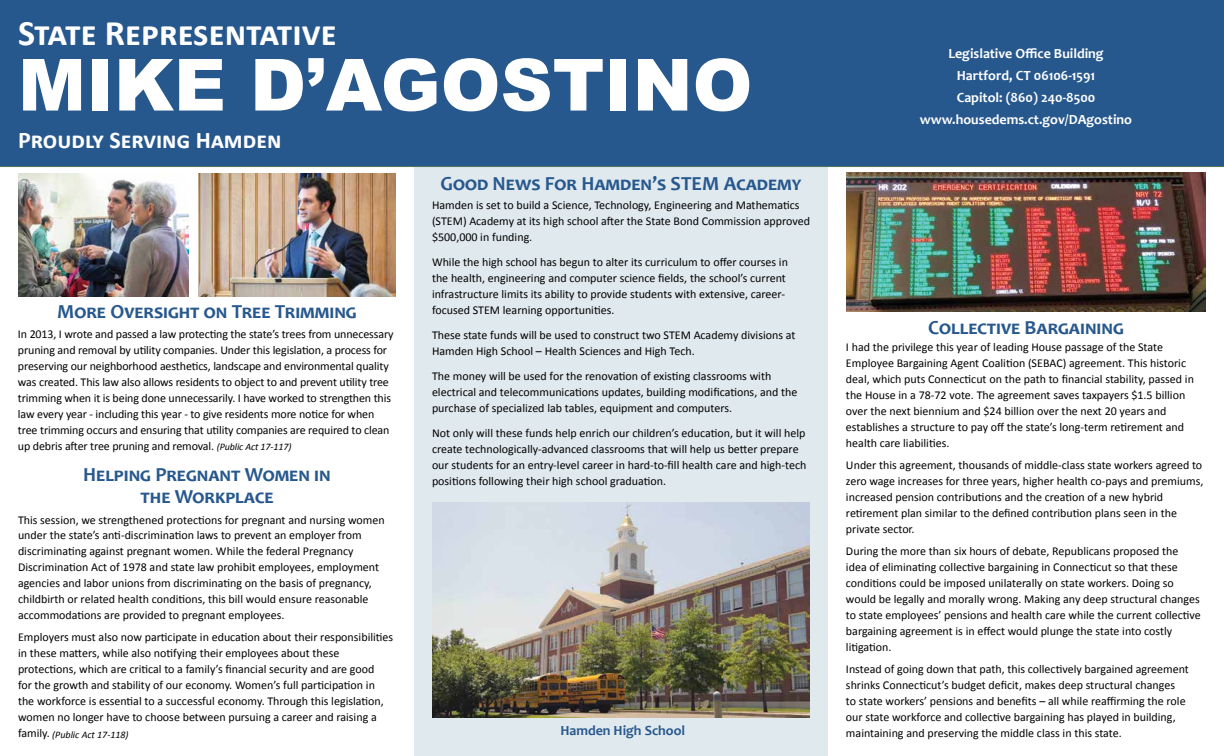
<style>
.page{position:relative;width:1224px;height:756px;background:#fff}
.page>*{position:absolute;margin:0;border:0;box-sizing:border-box;transform-origin:0 0}
.t1{font:900 72px "Arial";color:#fff}
.t2{font:700 36px "Calibri";color:#fff}
.t3{font:700 24px "Calibri";color:#fff}
.t4{font:700 20px "Candara";color:#27588d}
.t5{font:700 20px/22px "Candara";letter-spacing:.035em;color:#27588d;text-align:center}
.t6{font:700 20px "Candara";letter-spacing:.04em;color:#27588d}
.t7{font:700 14px/22px "Candara";color:#fff;text-align:center}
.t8{font:700 14px "Candara";color:#27588d}
.t9{font:12px/16px "Calibri";color:#000}
.t10{font:italic 10px "Calibri";color:#000}
.s1{font-style:italic;font-size:10px}
.s2{font-style:normal;font-size:12px}
</style>
<div class="page">
<div style="left:415px;top:9px;width:413px;height:747px;background:#e0e9ee"></div>
<div style="left:0;top:0;width:1224px;height:167px;background:#27588d"></div>
<img style="left:18px;top:173px;width:171px;height:124px">
<img style="left:198px;top:173px;width:198px;height:124px">
<img style="left:846px;top:173px;width:360px;height:139px">
<img style="left:432px;top:502px;width:378px;height:216px">
<h2 class="t2" style="left:18px;top:10px;width:320px">State Representative</h2>
<h1 class="t1" style="left:18px;top:33px;width:736px">MIKE D’AGOSTINO</h1>
<h3 class="t3" style="left:18px;top:125px;width:265px">Proudly Serving Hamden</h3>
<h3 class="t4" style="left:57px;top:299px;width:301px">More Oversight on Tree Trimming</h3>
<p class="t9" style="left:18px;top:326px;width:377px">In 2013, I wrote and passed a law protecting the state’s trees from unnecessary pruning and removal by utility companies. Under this legislation, a process for preserving our neighborhood aesthetics, landscape and environmental quality was created. This law also allows residents to object to and prevent utility tree trimming when it is being done unnecessarily. I have worked to strengthen this law every year - including this year - to give residents more notice for when tree trimming occurs and ensuring that utility companies are required to clean up debris after tree pruning and removal. <span class="s1">(Public Act 17-117)</span></p>
<h3 class="t5" style="left:83px;top:464px;width:249px">Helping Pregnant Women in the Workplace</h3>
<p class="t9" style="left:18px;top:512px;width:368px">This session, we strengthened protections for pregnant and nursing women under the state’s anti-discrimination laws to prevent an employer from discriminating against pregnant women. While the federal Pregnancy Discrimination Act of 1978 and state law prohibit employees, employment agencies and labor unions from discriminating on the basis of pregnancy, childbirth or related health conditions, this bill would ensure reasonable accommodations are provided to pregnant employees.</p>
<p class="t9" style="left:18px;top:630px;width:377px">Employers must also now participate in education about their responsibilities in these matters, while also notifying their employees about these protections, which are critical to a family’s financial security and are good<br>for the growth and stability of our economy. Women’s full participation in the workforce is essential to a successful economy. Through this legislation, women no longer have to choose between pursuing a career and raising a</p>
<p class="t10" style="left:18px;top:727px;width:112px"><span class="s2">family.</span> (Public Act 17-118)</p>
<h3 class="t4" style="left:441px;top:171px;width:362px">Good News For Hamden’s STEM Academy</h3>
<p class="t9" style="left:432px;top:197px;width:379px">Hamden is set to build a Science, Technology, Engineering and Mathematics (STEM) Academy at its high school after the State Bond Commission approved $500,000 in funding.</p>
<p class="t9" style="left:432px;top:254px;width:357px">While the high school has begun to alter its curriculum to offer courses in the health, engineering and computer science fields, the school’s current infrastructure limits its ability to provide students with extensive, career&shy;focused STEM learning opportunities.</p>
<p class="t9" style="left:432px;top:327px;width:365px">These state funds will be used to construct two STEM Academy divisions at<br>Hamden High School – Health Sciences and High Tech.</p>
<p class="t9" style="left:432px;top:368px;width:367px">The money will be used for the renovation of existing classrooms with electrical and telecommunications updates, building modifications, and the purchase of specialized lab tables, equipment and computers.</p>
<p class="t9" style="left:432px;top:425px;width:376px">Not only will these funds help enrich our children’s education, but it will help create technologically-advanced classrooms that will help us better prepare our students for an entry-level career in hard-to-fill health care and high-tech positions following their high school graduation.</p>
<p class="t8" style="left:560px;top:722px;width:126px">Hamden High School</p>
<p class="t7" style="left:920px;top:42px;width:214px">Legislative Office Building<br>Hartford, CT 06106-1591<br>Capitol: (860) 240-8500 www.housedems.ct.gov/DAgostino</p>
<h3 class="t6" style="left:928px;top:315px;width:197px">Collective Bargaining</h3>
<p class="t9" style="left:846px;top:339px;width:349px">I had the privilege this year of leading House passage of the State Employee Bargaining Agent Coalition (SEBAC) agreement. This historic deal, which puts Connecticut on the path to financial stability, passed in the House in a 78-72 vote. The agreement saves taxpayers $1.5 billion over the next biennium and $24 billion over the next 20 years and establishes a structure to pay off the state’s long-term retirement and health care liabilities.</p>
<p class="t9" style="left:846px;top:457px;width:359px">Under this agreement, thousands of middle-class state workers agreed to zero wage increases for three years, higher health co-pays and premiums, increased pension contributions and the creation of a new hybrid retirement plan similar to the defined contribution plans seen in the private sector.</p>
<p class="t9" style="left:846px;top:543px;width:356px">During the more than six hours of debate, Republicans proposed the idea of eliminating collective bargaining in Connecticut so that these conditions could be imposed unilaterally on state workers. Doing so would be legally and morally wrong. Making any deep structural changes to state employees’ pensions and health care while the current collective bargaining agreement is in effect would plunge the state into costly litigation.</p>
<p class="t9" style="left:846px;top:661px;width:345px">Instead of going down that path, this collectively bargained agreement shrinks Connecticut’s budget deficit, makes deep structural changes<br>to state workers’ pensions and benefits – all while reaffirming the role our state workforce and collective bargaining has played in building, maintaining and preserving the middle class in this state.</p>
</div>
